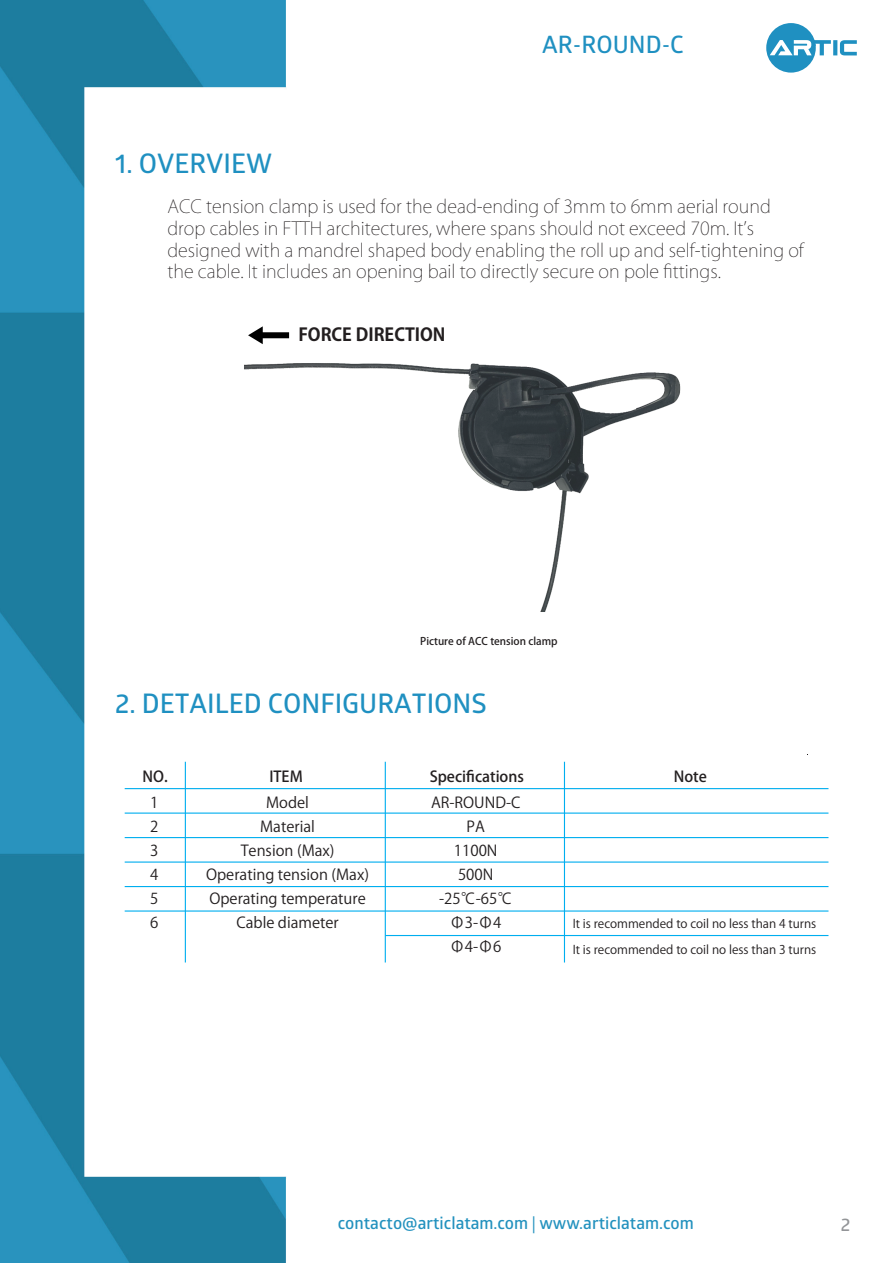
<style>
.page{position:relative;width:893px;height:1263px;background:#fff}
.page>*{position:absolute;margin:0;border:0;box-sizing:border-box;transform-origin:0 0}
.t1{font:27px "Glober Bold Free";color:#1f90c1}
.t2{font:24px "Glober Bold Free";color:#1f90c1}
.t3{font:200 18px/21.6px "Koz Go Pr 6 N";color:#231f20}
.t4{font:18px "Glober Bold Free";color:#939598}
.t5{font:700 17.7px "Koz Go Pr 6 N";color:#231f20}
.t6{font:16.95px "Glober Bold Free";color:#2291be}
.t7{font:15px/24px "Koz Go Pr 6 N";color:#231f20;text-align:center}
.t8{font:500 15px "Koz Go Pr 6 N";color:#231f20}
.t9{font:12px/25.5px "Koz Go Pr 6 N";color:#231f20}
.t10{font:500 10.5px "Koz Go Pr 6 N";color:#231f20}
.s1{font-family:"Myriad Pro"}
</style>
<div class="page">
<img style="left:0;top:0;width:286px;height:1263px">
<svg style="left:833px;top:40px;width:4px;height:15px"></svg>
<svg style="left:840px;top:40px;width:17px;height:15px"></svg>
<svg style="left:766px;top:23px;width:65px;height:50px"></svg>
<img style="left:217px;top:315px;width:464px;height:323px">
<div style="left:260px;top:332px;width:29px;height:6px;background:#000"></div>
<svg style="left:242px;top:321px;width:26px;height:26px"></svg>
<hr style="left:125px;top:788px;width:703px;height:1px;background:#00aeef">
<hr style="left:125px;top:812px;width:703px;height:2px;background:#00aeef">
<hr style="left:125px;top:837px;width:703px;height:1px;background:#00aeef">
<hr style="left:125px;top:861px;width:703px;height:2px;background:#00aeef">
<hr style="left:125px;top:886px;width:703px;height:1px;background:#00aeef">
<hr style="left:125px;top:910px;width:703px;height:1px;background:#00aeef">
<hr style="left:385px;top:935px;width:443px;height:1px;background:#00aeef">
<hr style="left:185px;top:762px;width:1px;height:200px;background:#00aeef">
<hr style="left:385px;top:762px;width:1px;height:200px;background:#00aeef">
<hr style="left:564px;top:762px;width:1px;height:200px;background:#00aeef">
<h1 class="t1" style="left:115px;top:145px;width:159px">1. OVERVIEW</h1>
<h2 class="t2" style="left:542px;top:28px;width:143px">AR-ROUND-C</h2>
<p class="t3" style="left:167px;top:196px;width:638px">ACC tension clamp is used for the dead-ending of 3mm to 6mm aerial round drop cables in FTTH architectures, where spans should not exceed 70m. Itʼs designed with a mandrel shaped body enabling the roll up and self-tightening of the cable. It includes an opening bail to directly secure on pole fittings.</p>
<p class="t5" style="left:298px;top:324px;width:149px">FORCE DIRECTION</p>
<p class="t10" style="left:420px;top:635px;width:139px">Picture of ACC tension clamp</p>
<h1 class="t1" style="left:115px;top:684px;width:373px">2. DETAILED CONFIGURATIONS</h1>
<p class="t8" style="left:143px;top:768px;width:27px">NO.</p>
<p class="t8" style="left:269px;top:768px;width:35px">ITEM</p>
<p class="t8" style="left:430px;top:768px;width:96px">Specifications</p>
<p class="t8" style="left:674px;top:768px;width:35px">Note</p>
<p class="t7" style="left:150px;top:790px;width:10px;text-align:justify">1<br>2<br>3<br>4<br>5<br>6</p>
<p class="t7" style="left:206px;top:790px;width:164px">Model<br>Material<br>Tension (Max)<br>Operating tension (Max)<br>Operating temperature<br>Cable diameter</p>
<p class="t7" style="left:431px;top:790px;width:91px">AR-ROUND-C<br>PA<br>1100N<br>500N -25℃-65℃<br>Φ3-Φ4<br>Φ4-Φ6</p>
<p class="t9" style="left:573px;top:911px;width:245px">It is recommended to coil no less than 4 turns<br>It is recommended to coil no less than 3 turns</p>
<p class="t6" style="left:338px;top:1211px;width:357px">contacto@articlatam.com <span class="s1">|</span> www.articlatam.com</p>
<p class="t4" style="left:841px;top:1211px;width:11px">2</p>
</div>
